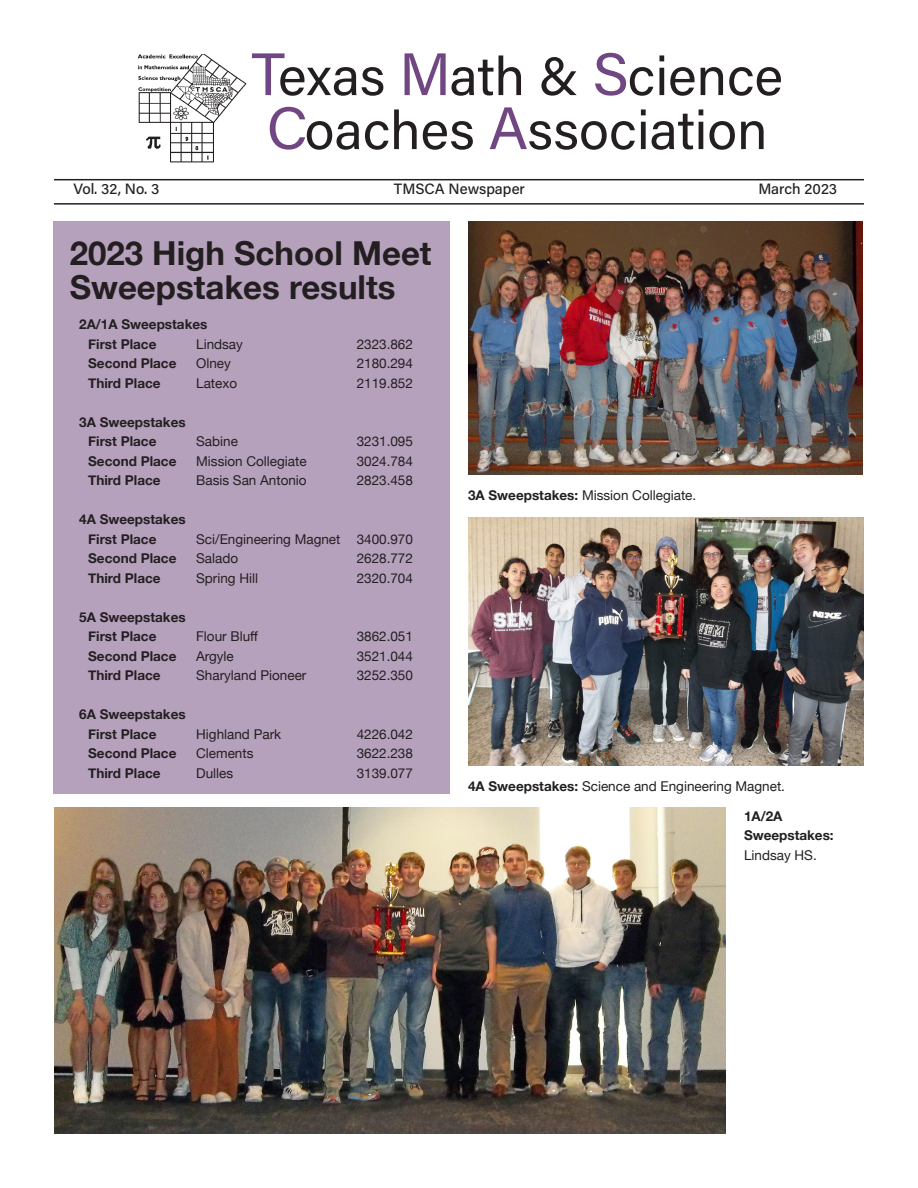
<style>
.page{position:relative;width:918px;height:1188px;background:#fff}
.page>*{position:absolute;margin:0;border:0;box-sizing:border-box;transform-origin:0 0}
.t1{font:54px "Acumin Variable Concept";color:#231f20}
.t2{font:700 33px "Helvetica Neue";color:#231f20}
.t3{font:15px "Acumin Variable Concept";color:#231f20}
.t4{font:13.5px "Helvetica Neue";color:#231f20}
.t5{font:700 13.5px/19.5px "Helvetica Neue";color:#231f20}
.s1{font-size:60px;color:#714783}
.s2{font-weight:700}
</style>
<div class="page">
<div style="left:53px;top:221px;width:397px;height:573px;background:#b6a1bd"></div>
<hr style="left:54px;top:179px;width:810px;height:1px;background:#231f20">
<hr style="left:54px;top:203px;width:810px;height:2px;background:#231f20">
<img style="left:137px;top:54px;width:110px;height:109px">
<img style="left:54px;top:808px;width:672px;height:326px">
<img style="left:468px;top:221px;width:394px;height:254px">
<img style="left:468px;top:517px;width:396px;height:249px">
<p class="t1" style="left:252px;top:39px;width:533px"><span class="s1">T</span>exas <span class="s1">M</span>ath &amp; <span class="s1">S</span>cience</p>
<p class="t1" style="left:267px;top:93px;width:503px"><span class="s1">C</span>oaches <span class="s1">A</span>ssociation</p>
<p class="t3" style="left:74px;top:178px;width:88px">Vol. 32, No. 3</p>
<p class="t3" style="left:394px;top:178px;width:133px">TMSCA Newspaper</p>
<p class="t3" style="left:758px;top:178px;width:80px">March 2023</p>
<p class="t2" style="left:70px;top:227px;width:363px">2023 High School Meet</p>
<p class="t2" style="left:70px;top:262px;width:327px">Sweepstakes results</p>
<p class="t5" style="left:79px;top:315px;width:130px">2A/1A Sweepstakes</p>
<p class="t5" style="left:88px;top:334px;width:70px">First Place</p>
<p class="t4" style="left:196px;top:334px;width:48px">Lindsay</p>
<p class="t4" style="left:357px;top:334px;width:58px">2323.862</p>
<p class="t5" style="left:88px;top:354px;width:90px">Second Place</p>
<p class="t4" style="left:196px;top:354px;width:36px">Olney</p>
<p class="t4" style="left:357px;top:354px;width:58px">2180.294</p>
<p class="t5" style="left:88px;top:373px;width:74px">Third Place</p>
<p class="t4" style="left:196px;top:373px;width:42px">Latexo</p>
<p class="t4" style="left:357px;top:373px;width:58px">2119.852</p>
<p class="t5" style="left:79px;top:412px;width:108px">3A Sweepstakes</p>
<p class="t5" style="left:88px;top:432px;width:70px">First Place</p>
<p class="t4" style="left:196px;top:432px;width:43px">Sabine</p>
<p class="t4" style="left:357px;top:432px;width:58px">3231.095</p>
<p class="t5" style="left:88px;top:451px;width:90px">Second Place</p>
<p class="t4" style="left:196px;top:451px;width:112px">Mission Collegiate</p>
<p class="t4" style="left:357px;top:451px;width:58px">3024.784</p>
<p class="t5" style="left:88px;top:471px;width:74px">Third Place</p>
<p class="t4" style="left:196px;top:471px;width:112px">Basis San Antonio</p>
<p class="t4" style="left:357px;top:471px;width:58px">2823.458</p>
<p class="t5" style="left:79px;top:510px;width:108px">4A Sweepstakes</p>
<p class="t5" style="left:88px;top:529px;width:70px">First Place</p>
<p class="t4" style="left:196px;top:529px;width:218px">Sci/Engineering Magnet 3400.970</p>
<p class="t5" style="left:88px;top:549px;width:90px">Second Place</p>
<p class="t4" style="left:196px;top:549px;width:43px">Salado</p>
<p class="t4" style="left:357px;top:549px;width:58px">2628.772</p>
<p class="t5" style="left:88px;top:568px;width:74px">Third Place</p>
<p class="t4" style="left:196px;top:568px;width:63px">Spring Hill</p>
<p class="t4" style="left:357px;top:568px;width:58px">2320.704</p>
<p class="t5" style="left:79px;top:607px;width:108px">5A Sweepstakes</p>
<p class="t5" style="left:88px;top:627px;width:70px">First Place</p>
<p class="t4" style="left:196px;top:627px;width:63px">Flour Bluff</p>
<p class="t4" style="left:357px;top:627px;width:58px">3862.051</p>
<p class="t5" style="left:88px;top:646px;width:90px">Second Place</p>
<p class="t4" style="left:196px;top:646px;width:39px">Argyle</p>
<p class="t4" style="left:357px;top:646px;width:58px">3521.044</p>
<p class="t5" style="left:88px;top:666px;width:74px">Third Place</p>
<p class="t4" style="left:196px;top:666px;width:112px">Sharyland Pioneer</p>
<p class="t4" style="left:357px;top:666px;width:58px">3252.350</p>
<p class="t5" style="left:79px;top:705px;width:108px">6A Sweepstakes</p>
<p class="t5" style="left:88px;top:724px;width:70px">First Place</p>
<p class="t4" style="left:196px;top:724px;width:87px">Highland Park</p>
<p class="t4" style="left:357px;top:724px;width:58px">4226.042</p>
<p class="t5" style="left:88px;top:744px;width:90px">Second Place</p>
<p class="t4" style="left:196px;top:744px;width:59px">Clements</p>
<p class="t4" style="left:357px;top:744px;width:58px">3622.238</p>
<p class="t5" style="left:88px;top:763px;width:74px">Third Place</p>
<p class="t4" style="left:196px;top:763px;width:39px">Dulles</p>
<p class="t4" style="left:357px;top:763px;width:58px">3139.077</p>
<p class="t4" style="left:468px;top:485px;width:230px"><span class="s2">3A Sweepstakes:</span> Mission Collegiate.</p>
<p class="t4" style="left:468px;top:776px;width:319px"><span class="s2">4A Sweepstakes:</span> Science and Engineering Magnet.</p>
<p class="t5" style="left:744px;top:807px;width:91px">1A/2A<br>Sweepstakes:</p>
<p class="t4" style="left:744px;top:845px;width:74px">Lindsay HS.</p>
</div>
